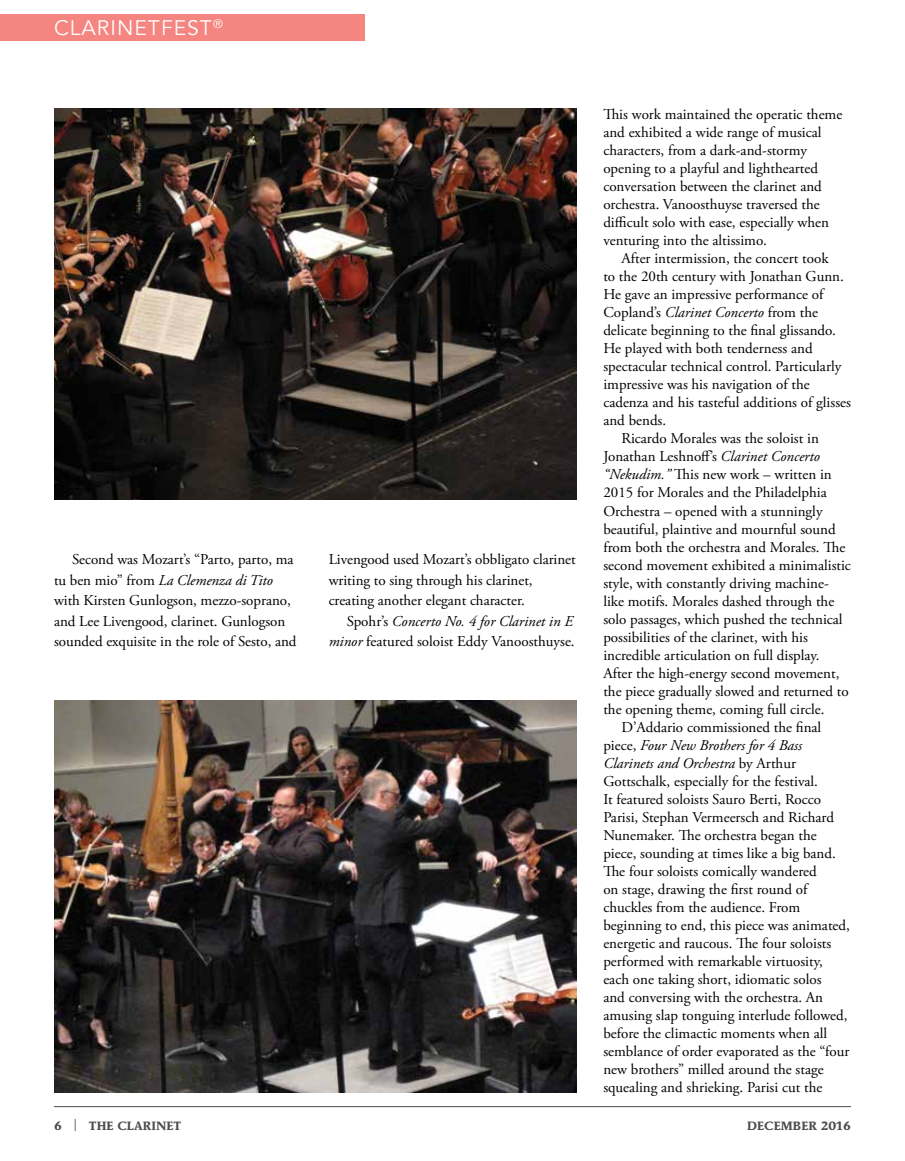
<style>
.page{position:relative;width:905px;height:1161px;background:#fff}
.page>*{position:absolute;margin:0;border:0;box-sizing:border-box;transform-origin:0 0}
.t1{font:21px "Avenir";letter-spacing:.05em;color:#fff}
.t2{font:15px/20.4px "Adobe Garamond Pro";color:#000}
.t3{font:italic 15px "Adobe Garamond Pro";color:#000}
.t4{font:700 12px "AT Mendoza Roman";color:#4d4d4f}
.s1{font-style:italic}
.s2{font-style:normal}
</style>
<div class="page">
<hr style="left:54px;top:1106px;width:796px;height:1px;background:#4d4d4f">
<div style="left:0;top:14px;width:364px;height:27px;background:#f48580"></div>
<img style="left:54px;top:108px;width:522px;height:392px">
<img style="left:54px;top:701px;width:522px;height:391px">
<h1 class="t1" style="left:54px;top:15px;width:170px">CLARINETFEST<sup>®</sup></h1>
<p class="t2" style="left:54px;top:550px;width:244px;text-indent:18px">Second was Mozart’s “Parto, parto, ma tu ben mio” from <span class="s1">La Clemenza di Tito </span>with Kirsten Gunlogson, mezzo-soprano, and Lee Livengood, clarinet. Gunlogson sounded exquisite in the role of Sesto, and</p>
<p class="t2" style="left:329px;top:550px;width:248px">Livengood used Mozart’s obbligato clarinet writing to sing through his clarinet, creating another elegant character.</p>
<p class="t2" style="left:329px;top:611px;width:247px;text-align:right">Spohr’s <span class="s1">Concerto No. 4 for Clarinet in E minor</span> featured soloist Eddy Vanoosthuyse.</p>
<p class="t2" style="left:603px;top:106px;width:240px;line-height:18px">This work maintained the operatic theme and exhibited a wide range of musical characters, from a dark-and-stormy opening to a playful and lighthearted conversation between the clarinet and orchestra. Vanoosthuyse traversed the difficult solo with ease, especially when venturing into the altissimo.</p>
<p class="t2" style="left:621px;top:249px;width:209px">After intermission, the concert took</p>
<p class="t2" style="left:603px;top:267px;width:242px">to the 20th century with Jonathan Gunn.</p>
<p class="t2" style="left:603px;top:285px;width:222px">He gave an impressive performance of</p>
<p class="t2" style="left:603px;top:303px;width:216px">Copland’s <span class="s1">Clarinet Concerto</span> from the</p>
<p class="t2" style="left:603px;top:321px;width:234px">delicate beginning to the final glissando.</p>
<p class="t2" style="left:603px;top:339px;width:211px">He played with both tenderness and</p>
<p class="t2" style="left:603px;top:357px;width:239px">spectacular technical control. Particularly</p>
<p class="t2" style="left:603px;top:375px;width:208px">impressive was his navigation of the</p>
<p class="t2" style="left:603px;top:393px;width:249px">cadenza and his tasteful additions of glisses</p>
<p class="t2" style="left:603px;top:411px;width:64px">and bends.</p>
<p class="t2" style="left:621px;top:429px;width:199px">Ricardo Morales was the soloist in</p>
<p class="t2" style="left:603px;top:447px;width:218px">Jonathan Leshnoff’s <span class="s1">Clarinet Concerto</span></p>
<p class="t2" style="left:603px;top:465px;width:230px"><span class="s1">“Nekudim.”</span> This new work – written in</p>
<p class="t2" style="left:603px;top:483px;width:225px">2015 for Morales and the Philadelphia</p>
<p class="t2" style="left:603px;top:501px;width:221px">Orchestra – opened with a stunningly</p>
<p class="t2" style="left:603px;top:519px;width:234px">beautiful, plaintive and mournful sound</p>
<p class="t2" style="left:603px;top:537px;width:243px">from both the orchestra and Morales. The</p>
<p class="t2" style="left:603px;top:555px;width:249px">second movement exhibited a minimalistic</p>
<p class="t2" style="left:603px;top:573px;width:227px">style, with constantly driving machine-</p>
<p class="t2" style="left:603px;top:591px;width:232px">like motifs. Morales dashed through the</p>
<p class="t2" style="left:603px;top:609px;width:241px">solo passages, which pushed the technical</p>
<p class="t2" style="left:603px;top:627px;width:206px">possibilities of the clarinet, with his</p>
<p class="t2" style="left:603px;top:645px;width:218px">incredible articulation on full display.</p>
<p class="t2" style="left:603px;top:663px;width:238px">After the high-energy second movement,</p>
<p class="t2" style="left:603px;top:681px;width:247px">the piece gradually slowed and returned to</p>
<p class="t2" style="left:603px;top:699px;width:223px">the opening theme, coming full circle.</p>
<p class="t2" style="left:621px;top:717px;width:201px">D’Addario commissioned the final</p>
<p class="t3" style="left:603px;top:736px;width:200px"><span class="s2">piece,</span> Four New Brothers for 4 Bass</p>
<p class="t3" style="left:603px;top:754px;width:194px">Clarinets and Orchestra <span class="s2">by Arthur</span></p>
<p class="t2" style="left:603px;top:772px;width:216px">Gottschalk, especially for the festival.</p>
<p class="t2" style="left:603px;top:790px;width:219px">It featured soloists Sauro Berti, Rocco</p>
<p class="t2" style="left:603px;top:808px;width:232px">Parisi, Stephan Vermeersch and Richard</p>
<p class="t2" style="left:603px;top:826px;width:215px">Nunemaker. The orchestra began the</p>
<p class="t2" style="left:603px;top:844px;width:234px">piece, sounding at times like a big band.</p>
<p class="t2" style="left:603px;top:862px;width:215px">The four soloists comically wandered</p>
<p class="t2" style="left:603px;top:880px;width:206px">on stage, drawing the first round of</p>
<p class="t2" style="left:603px;top:898px;width:198px">chuckles from the audience. From</p>
<p class="t2" style="left:603px;top:916px;width:248px">beginning to end, this piece was animated,</p>
<p class="t2" style="left:603px;top:934px;width:229px">energetic and raucous. The four soloists</p>
<p class="t2" style="left:603px;top:952px;width:221px">performed with remarkable virtuosity,</p>
<p class="t2" style="left:603px;top:970px;width:220px">each one taking short, idiomatic solos</p>
<p class="t2" style="left:603px;top:988px;width:221px">and conversing with the orchestra. An</p>
<p class="t2" style="left:603px;top:1006px;width:246px">amusing slap tonguing interlude followed,</p>
<p class="t2" style="left:603px;top:1024px;width:225px">before the climactic moments when all</p>
<p class="t2" style="left:603px;top:1042px;width:247px">semblance of order evaporated as the “four</p>
<p class="t2" style="left:603px;top:1060px;width:222px">new brothers” milled around the stage</p>
<p class="t2" style="left:603px;top:1078px;width:220px">squealing and shrieking. Parisi cut the</p>
<p class="t4" style="left:54px;top:1118px;width:129px">6 <sup>|</sup> THE CLARINET</p>
<p class="t4" style="left:747px;top:1118px;width:105px">DECEMBER 2016</p>
</div>
